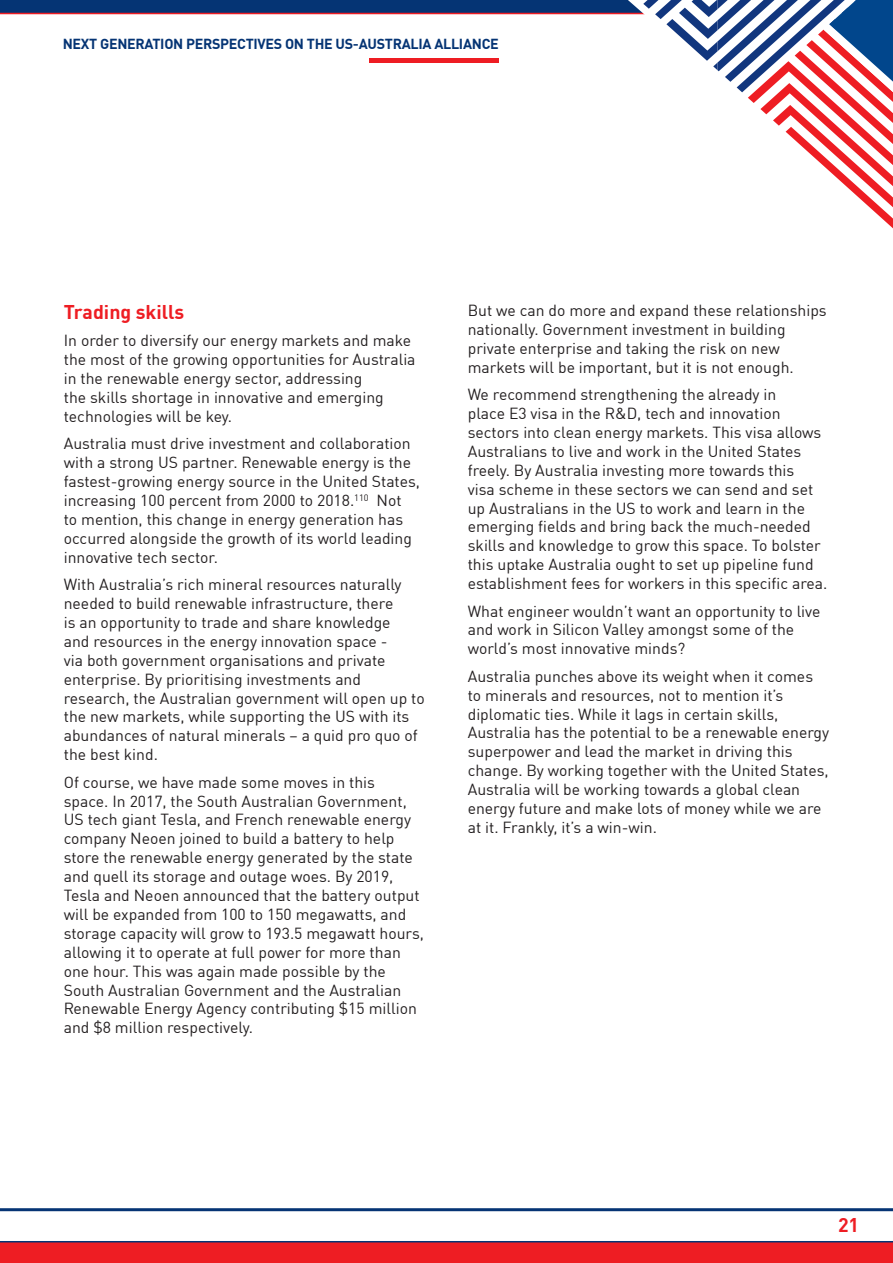
<style>
.page{position:relative;width:893px;height:1263px;background:#fff}
.page>*{position:absolute;margin:0;border:0;box-sizing:border-box;transform-origin:0 0}
.Red_Sub_Heading_13pt{font:700 19.5px "DIN Offc";color:#ee1d23}
.t1{font:15.75px/18.9px "DIN Offc";color:#231f20}
.t2{font:700 14.25px "DIN Offc";letter-spacing:-.02em;color:#053474}
</style>
<div class="page">
<hr style="left:0;top:1208px;width:893px;height:3px;background:#053474">
<div style="left:0;top:1242px;width:893px;height:21px;background:#ee1d23"></div>
<hr style="left:0;top:1241px;width:893px;height:1px;background:#053474">
<div style="left:0;top:0;width:893px;height:13px;background:#053474"></div>
<hr style="left:0;top:13px;width:893px;height:1px;background:#ee1d23">
<svg style="left:628px;top:0;width:265px;height:228px"></svg>
<div style="left:370px;top:58px;width:129px;height:5px;background:#ee1d23"></div>
<p class="t2" style="left:63px;top:35px;width:438px">NEXT GENERATION PERSPECTIVES ON THE US-AUSTRALIA ALLIANCE</p>
<p class="Red_Sub_Heading_13pt" style="left:64px;top:299px;width:122px">Trading skills</p>
<p class="t1" style="left:64px;top:331px;width:353px">In order to diversify our energy markets and make the most of the growing opportunities for Australia in the renewable energy sector, addressing<br>the skills shortage in innovative and emerging technologies will be key.</p>
<p class="t1" style="left:64px;top:434px;width:358px">Australia must drive investment and collaboration with a strong US partner. Renewable energy is the fastest-growing energy source in the United States, increasing 100 percent from 2000 to 2018.<sup>110</sup> Not<br>to mention, this change in energy generation has occurred alongside the growth of its world leading innovative tech sector.</p>
<p class="t1" style="left:64px;top:575px;width:362px">With Australia’s rich mineral resources naturally needed to build renewable infrastructure, there<br>is an opportunity to trade and share knowledge<br>and resources in the energy innovation space -<br>via both government organisations and private enterprise. By prioritising investments and research, the Australian government will open up to the new markets, while supporting the US with its abundances of natural minerals – a quid pro quo of the best kind.</p>
<p class="t1" style="left:64px;top:772px;width:362px">Of course, we have made some moves in this<br>space. In 2017, the South Australian Government, US tech giant Tesla, and French renewable energy company Neoen joined to build a battery to help store the renewable energy generated by the state and quell its storage and outage woes. By 2019, Tesla and Neoen announced that the battery output will be expanded from 100 to 150 megawatts, and storage capacity will grow to 193.5 megawatt hours, allowing it to operate at full power for more than one hour. This was again made possible by the South Australian Government and the Australian Renewable Energy Agency contributing $15 million and $8 million respectively.</p>
<p class="t1" style="left:468px;top:301px;width:360px">But we can do more and expand these relationships nationally. Government investment in building private enterprise and taking the risk on new markets will be important, but it is not enough.</p>
<p class="t1" style="left:468px;top:385px;width:361px">We recommend strengthening the already in<br>place E3 visa in the R&amp;D, tech and innovation sectors into clean energy markets. This visa allows Australians to live and work in the United States freely. By Australia investing more towards this<br>visa scheme in these sectors we can send and set up Australians in the US to work and learn in the emerging fields and bring back the much-needed skills and knowledge to grow this space. To bolster this uptake Australia ought to set up pipeline fund establishment fees for workers in this specific area.</p>
<p class="t1" style="left:468px;top:601px;width:354px">What engineer wouldn’t want an opportunity to live and work in Silicon Valley amongst some of the world’s most innovative minds?</p>
<p class="t1" style="left:468px;top:666px;width:363px">Australia punches above its weight when it comes to minerals and resources, not to mention it’s diplomatic ties. While it lags in certain skills, Australia has the potential to be a renewable energy superpower and lead the market in driving this change. By working together with the United States, Australia will be working towards a global clean energy future and make lots of money while we are at it. Frankly, it’s a win-win.</p>
<h1 class="Red_Sub_Heading_13pt" style="left:838px;top:1212px;width:22px">21</h1>
</div>
